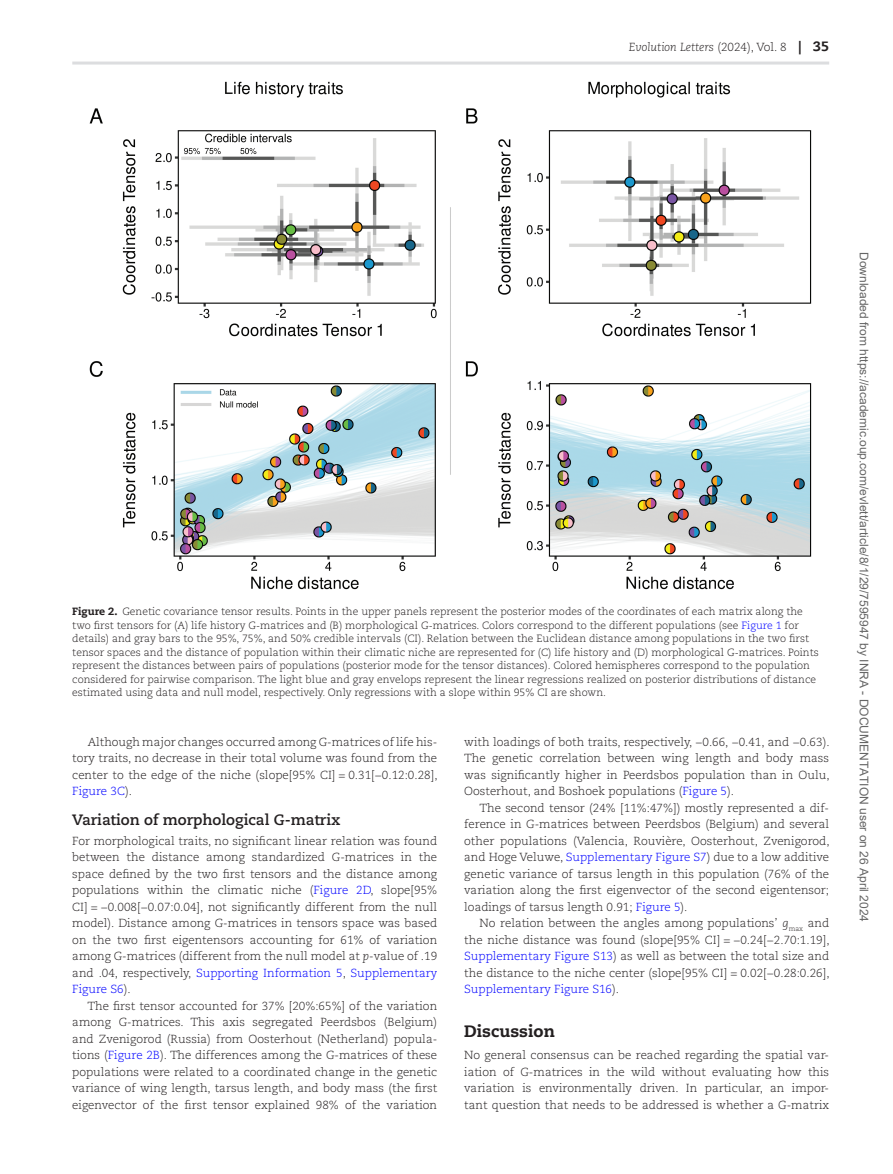
<style>
.page{position:relative;width:893px;height:1174px;background:#fff}
.page>*{position:absolute;margin:0;border:0;box-sizing:border-box;transform-origin:0 0}
.t1{font:800 16.5px "Caecilia LT Std";color:#231f20}
.t2{font:700 15px "Caecilia LT Std";color:#231f20}
.t3{font:12px "Arial";color:#666}
.t4{font:300 11.7px/16.5px "Caecilia LT Std";color:#231f20;text-align:justify}
.t5{font:italic 300 11.7px "Caecilia LT Std";color:#231f20}
.t6{font:300 10.5px/13.5px "Caecilia LT Std";color:#231f20}
.s1{font-style:normal}
.s2{font-weight:800;font-style:normal;font-size:13.5px}
.s3{font-weight:800}
.s4{color:#00f}
.s5{font-style:italic}
</style>
<div class="page">
<hr style="left:72px;top:62px;width:757px;height:3px;background:#dcdddf">
<img style="left:89px;top:81px;width:723px;height:509px">
<p class="t5" style="left:629px;top:40px;width:202px">Evolution Letters <span class="s1">(2024), Vol. 8</span> <span class="s2">| 35</span></p>
<p class="t6" style="left:72px;top:605px;width:748px"><span class="s3">Figure 2.</span> Genetic covariance tensor results. Points in the upper panels represent the posterior modes of the coordinates of each matrix along the two first tensors for (A) life history G-matrices and (B) morphological G-matrices. Colors correspond to the different populations (see <span class="s4">Figure 1</span> for details) and gray bars to the 95%, 75%, and 50% credible intervals (CI). Relation between the Euclidean distance among populations in the two first tensor spaces and the distance of population within their climatic niche are represented for (C) life history and (D) morphological G-matrices. Points represent the distances between pairs of populations (posterior mode for the tensor distances). Colored hemispheres correspond to the population considered for pairwise comparison. The light blue and gray envelops represent the linear regressions realized on posterior distributions of distance estimated using data and null model, respectively. Only regressions with a slope within 95% CI are shown.</p>
<p class="t4" style="left:72px;top:734px;width:367px;text-indent:15px">Although major changes occurred among G-matrices of life his&shy;tory traits, no decrease in their total volume was found from the center to the edge of the niche (slope[95% CI] = 0.31[−0.12:0.28], <span class="s4">Figure 3C</span>).</p>
<p class="t2" style="left:72px;top:811px;width:270px">Variation of morphological G-matrix</p>
<p class="t4" style="left:72px;top:833px;width:366px">For morphological traits, no significant linear relation was found between the distance among standardized G-matrices in the space defined by the two first tensors and the distance among populations within the climatic niche (<span class="s4">Figure 2D</span>, slope[95% CI] = −0.008[−0.07:0.04], not significantly different from the null model). Distance among G-matrices in tensors space was based on the two first eigentensors accounting for 61% of variation among G-matrices (different from the null model at <span class="s5">p</span>-value of .19 and .04, respectively, <span class="s4">Supporting Information 5</span>, <span class="s4">Supplementary Figure S6</span>).</p>
<p class="t4" style="left:72px;top:997px;width:366px;text-indent:15px">The first tensor accounted for 37% [20%:65%] of the variation among G-matrices. This axis segregated Peerdsbos (Belgium) and Zvenigorod (Russia) from Oosterhout (Netherland) popula&shy;tions (<span class="s4">Figure 2B</span>). The differences among the G-matrices of these populations were related to a coordinated change in the genetic variance of wing length, tarsus length, and body mass (the first eigenvector of the first tensor explained 98% of the variation</p>
<p class="t4" style="left:464px;top:733px;width:367px">with loadings of both traits, respectively, −0.66, −0.41, and −0.63).<br>The genetic correlation between wing length and body mass was significantly higher in Peerdsbos population than in Oulu, Oosterhout, and Boshoek populations (<span class="s4">Figure 5</span>).</p>
<p class="t4" style="left:464px;top:799px;width:367px;text-indent:15px">The second tensor (24% [11%:47%]) mostly represented a dif&shy;ference in G-matrices between Peerdsbos (Belgium) and several other populations (Valencia, Rouvière, Oosterhout, Zvenigorod, and Hoge Veluwe, <span class="s4">Supplementary Figure S7</span>) due to a low additive genetic variance of tarsus length in this population (76% of the variation along the first eigenvector of the second eigentensor; loadings of tarsus length 0.91; <span class="s4">Figure 5</span>).</p>
<p class="t4" style="left:464px;top:915px;width:367px;text-indent:15px">No relation between the angles among populations’ <span class="s5">g</span><sub>max</sub> and the niche distance was found (slope[95% CI] = −0.24[−2.70:1.19], <span class="s4">Supplementary Figure S13</span>) as well as between the total size and the distance to the niche center (slope[95% CI] = 0.02[−0.28:0.26], <span class="s4">Supplementary Figure S16</span>).</p>
<h1 class="t1" style="left:464px;top:1021px;width:92px">Discussion</h1>
<p class="t4" style="left:464px;top:1047px;width:366px">No general consensus can be reached regarding the spatial var&shy;iation of G-matrices in the wild without evaluating how this variation is environmentally driven. In particular, an impor&shy;tant question that needs to be addressed is whether a G-matrix</p>
<p class="t3" style="left:868px;top:252px;width:671px;rotate:90deg">Downloaded from https://academic.oup.com/evlett/article/8/1/29/7595947 by INRA - DOCUMENTATION user on 26 April 2024</p>
</div>
